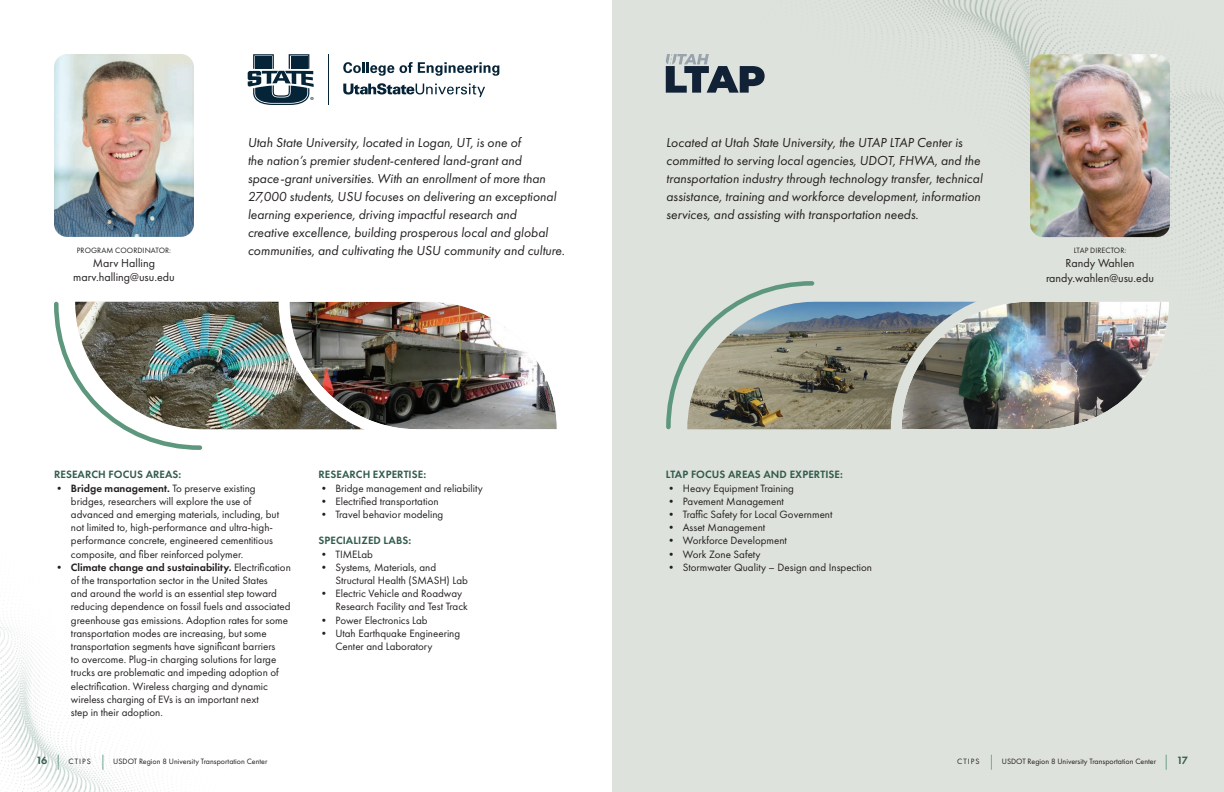
<style>
.page{position:relative;width:1224px;height:792px;background:#fff}
.page>*{position:absolute;margin:0;border:0;box-sizing:border-box;transform-origin:0 0}
.t1{font:italic 13.5px/18px "Futura PT";color:#231f20}
.t2{font:12px/14.4px "Futura PT";color:#231f20;text-align:center}
.t3{font:11px/13.2px "Futura PT";color:#231f20}
.t4{font:600 11px "Futura PT";letter-spacing:.01em;color:#315b4c}
.t5{font:8px "Futura PT";color:#231f20}
.s1{font-weight:600}
.s2{font-weight:600;font-size:11px;color:#345c4b}
.s3{font-size:15px;color:#5d977d}
</style>
<div class="page">
<img style="left:0;top:429px;width:273px;height:363px">
<img style="left:54px;top:54px;width:140px;height:183px">
<div style="left:612px;top:0;width:612px;height:792px;background:#dee2dc"></div>
<img style="left:728px;top:0;width:496px;height:430px">
<img style="left:1030px;top:54px;width:140px;height:183px">
<img style="left:814px;top:302px;width:71px;height:127px">
<svg style="left:666px;top:281px;width:148px;height:148px"></svg>
<img style="left:885px;top:285px;width:300px;height:145px">
<img style="left:202px;top:302px;width:71px;height:127px">
<img style="left:54px;top:302px;width:148px;height:148px">
<img style="left:273px;top:301px;width:284px;height:129px">
<svg style="left:248px;top:54px;width:66px;height:51px"></svg>
<hr style="left:328px;top:54px;width:1px;height:51px;background:#052438">
<svg style="left:343px;top:62px;width:156px;height:14px"></svg>
<svg style="left:343px;top:83px;width:142px;height:14px"></svg>
<svg style="left:666px;top:54px;width:99px;height:39px"></svg>
<p class="t5" style="left:77px;top:245px;width:96px">PROGRAM COORDINATOR:</p>
<p class="t2" style="left:73px;top:256px;width:103px">Marv Halling marv.halling@usu.edu</p>
<p class="t1" style="left:248px;top:133px;width:319px">Utah State University, located in Logan, UT, is one of<br>the nation’s premier student-centered land-grant and space-grant universities. With an enrollment of more than 27,000 students, USU focuses on delivering an exceptional learning experience, driving impactful research and<br>creative excellence, building prosperous local and global communities, and cultivating the USU community and culture.</p>
<p class="t1" style="left:666px;top:133px;width:318px">Located at Utah State University, the UTAP LTAP Center is committed to serving local agencies, UDOT, FHWA, and the transportation industry through technology transfer, technical assistance, training and workforce development, information services, and assisting with transportation needs.</p>
<p class="t5" style="left:1074px;top:245px;width:54px">LTAP DIRECTOR:</p>
<p class="t2" style="left:1046px;top:256px;width:109px">Randy Wahlen randy.wahlen@usu.edu</p>
<p class="t4" style="left:54px;top:468px;width:129px">RESEARCH FOCUS AREAS:</p>
<p class="t3" style="left:71px;top:481px;width:210px;text-indent:-17px">• <span class="s1">Bridge management.</span> To preserve existing bridges, researchers will explore the use of advanced and emerging materials, including, but not limited to, high-performance and ultra-high&shy;performance concrete, engineered cementitious composite, and fiber reinforced polymer.</p>
<p class="t3" style="left:71px;top:560px;width:221px;text-indent:-17px">• <span class="s1">Climate change and sustainability.</span> Electrification of the transportation sector in the United States<br>and around the world is an essential step toward reducing dependence on fossil fuels and associated greenhouse gas emissions. Adoption rates for some transportation modes are increasing, but some transportation segments have significant barriers<br>to overcome. Plug-in charging solutions for large trucks are problematic and impeding adoption of electrification. Wireless charging and dynamic wireless charging of EVs is an important next<br>step in their adoption.</p>
<p class="t4" style="left:318px;top:468px;width:109px">RESEARCH EXPERTISE:</p>
<p class="t3" style="left:318px;top:481px;width:166px">• Bridge management and reliability</p>
<p class="t3" style="left:318px;top:494px;width:122px">• Electrified transportation</p>
<p class="t3" style="left:318px;top:508px;width:126px">• Travel behavior modeling</p>
<p class="t4" style="left:318px;top:534px;width:94px">SPECIALIZED LABS:</p>
<p class="t3" style="left:318px;top:547px;width:56px">• TIMELab</p>
<p class="t3" style="left:335px;top:560px;width:134px;text-indent:-17px">• Systems, Materials, and<br>Structural Health (SMASH) Lab</p>
<p class="t3" style="left:335px;top:587px;width:134px;text-indent:-17px">• Electric Vehicle and Roadway<br>Research Facility and Test Track</p>
<p class="t3" style="left:318px;top:613px;width:111px">• Power Electronics Lab</p>
<p class="t3" style="left:335px;top:626px;width:126px;text-indent:-17px">• Utah Earthquake Engineering<br>Center and Laboratory</p>
<p class="t4" style="left:666px;top:468px;width:178px">LTAP FOCUS AREAS AND EXPERTISE:</p>
<p class="t3" style="left:666px;top:481px;width:130px">• Heavy Equipment Training</p>
<p class="t3" style="left:666px;top:494px;width:120px">• Pavement Management</p>
<p class="t3" style="left:666px;top:508px;width:168px">• Traffic Safety for Local Government</p>
<p class="t3" style="left:666px;top:521px;width:101px">• Asset Management</p>
<p class="t3" style="left:666px;top:534px;width:123px">• Workforce Development</p>
<p class="t3" style="left:666px;top:547px;width:96px">• Work Zone Safety</p>
<p class="t3" style="left:666px;top:560px;width:208px">• Stormwater Quality – Design and Inspection</p>
<p class="t5" style="left:36px;top:756px;width:233px"><span class="s2">16</span> <span class="s3">|</span> CTIPS <span class="s3">|</span> USDOT Region 8 University Transportation Center</p>
<p class="t5" style="left:957px;top:756px;width:232px">CTIPS <span class="s3">|</span> USDOT Region 8 University Transportation Center <span class="s3">|</span> <span class="s2">17</span></p>
</div>
